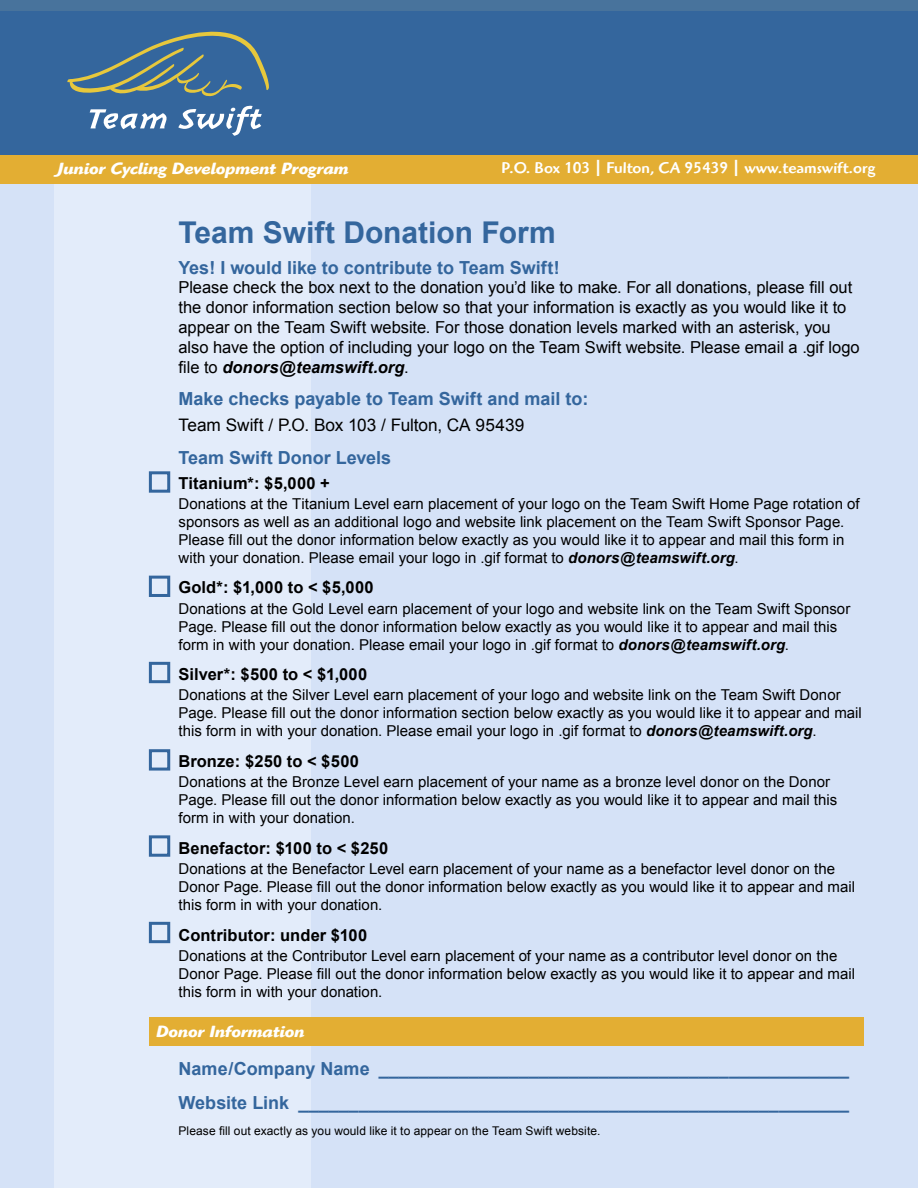
<style>
.page{position:relative;width:918px;height:1188px;background:#fff}
.page>*{position:absolute;margin:0;border:0;box-sizing:border-box;transform-origin:0 0}
.t1{font:700 30px "Arial";letter-spacing:-.005em;color:#34669d}
.Descriptive_body{font:700 18px "Arial";color:#34669d}
.Sub_Head{font:700 18px "Arial";color:#34669d}
.Sub_Head-2{font:17.25px "Arial";letter-spacing:-.005em;color:#000}
.t2{font:italic 700 16.95px "Highlander";color:#fff}
.Sub_Head-3{font:16.5px/19.8px "Arial";letter-spacing:-.005em;color:#000}
.Sub_Head-4{font:700 16.5px "Arial";letter-spacing:.005em;color:#000}
.Descriptive_body-2{font:700 16.5px "Arial";letter-spacing:.005em;color:#000}
.t3{font:500 16.2px "Highlander";color:#fff}
.Descriptive_body-3{font:15px/18px "Arial";color:#000}
.Sub_Head-5{font:12px "Arial";letter-spacing:.01em;color:#000}
.s1{font-weight:700;font-style:italic}
</style>
<div class="page">
<div style="left:0;top:154px;width:918px;height:1034px;background:#d5e2f7"></div>
<div style="left:54px;top:154px;width:256px;height:1034px;background:#e3ecfa"></div>
<div style="left:0;top:126px;width:918px;height:57px;background:#e3ae33"></div>
<div style="left:0;top:0;width:918px;height:154px;background:#34669d"></div>
<svg style="left:67px;top:31px;width:202px;height:65px"></svg>
<svg style="left:90px;top:109px;width:77px;height:20px"></svg>
<svg style="left:178px;top:106px;width:84px;height:30px"></svg>
<div style="left:0;top:0;width:918px;height:10px;background:#48739c"></div>
<div style="left:149px;top:471px;width:21px;height:22px;border:3px solid #34669d"></div>
<div style="left:149px;top:576px;width:21px;height:21px;border:3px solid #34669d"></div>
<div style="left:149px;top:662px;width:21px;height:21px;border:3px solid #34669d"></div>
<div style="left:149px;top:749px;width:21px;height:22px;border:3px solid #34669d"></div>
<div style="left:149px;top:835px;width:21px;height:22px;border:3px solid #34669d"></div>
<div style="left:149px;top:922px;width:21px;height:21px;border:3px solid #34669d"></div>
<div style="left:150px;top:1017px;width:714px;height:29px;background:#e3ae33"></div>
<p class="t2" style="left:57px;top:158px;width:293px">Junior Cycling Development Program</p>
<p class="t3" style="left:502px;top:159px;width:375px">P.O. Box 103 | Fulton, CA 95439 | www.teamswift.org</p>
<p class="t1" style="left:178px;top:216px;width:379px">Team Swift Donation Form</p>
<p class="Sub_Head" style="left:178px;top:257px;width:383px">Yes! I would like to contribute to Team Swift!</p>
<p class="Sub_Head-3" style="left:178px;top:278px;width:683px">Please check the box next to the donation you’d like to make. For all donations, please fill out the donor information section below so that your information is exactly as you would like it to appear on the Team Swift website. For those donation levels marked with an asterisk, you also have the option of including your logo on the Team Swift website. Please email a .gif logo file to <span class="s1">donors@teamswift.org</span>.</p>
<p class="Sub_Head" style="left:178px;top:389px;width:412px">Make checks payable to Team Swift and mail to:</p>
<p class="Sub_Head-2" style="left:178px;top:415px;width:347px">Team Swift / P.O. Box 103 / Fulton, CA 95439</p>
<p class="Sub_Head" style="left:178px;top:447px;width:214px">Team Swift Donor Levels</p>
<p class="Sub_Head-4" style="left:178px;top:474px;width:153px">Titanium*: $5,000 +</p>
<p class="Descriptive_body-3" style="left:178px;top:495px;width:683px">Donations at the Titanium Level earn placement of your logo on the Team Swift Home Page rotation of sponsors as well as an additional logo and website link placement on the Team Swift Sponsor Page.<br>Please fill out the donor information below exactly as you would like it to appear and mail this form in with your donation. Please email your logo in .gif format to <span class="s1">donors@teamswift.org</span>.</p>
<p class="Sub_Head-4" style="left:178px;top:578px;width:197px">Gold*: $1,000 to &lt; $5,000</p>
<p class="Descriptive_body-3" style="left:178px;top:599px;width:673px">Donations at the Gold Level earn placement of your logo and website link on the Team Swift Sponsor<br>Page. Please fill out the donor information below exactly as you would like it to appear and mail this form in with your donation. Please email your logo in .gif format to <span class="s1">donors@teamswift.org</span>.</p>
<p class="Sub_Head-4" style="left:178px;top:665px;width:190px">Silver*: $500 to &lt; $1,000</p>
<p class="Descriptive_body-3" style="left:178px;top:686px;width:685px">Donations at the Silver Level earn placement of your logo and website link on the Team Swift Donor<br>Page. Please fill out the donor information section below exactly as you would like it to appear and mail this form in with your donation. Please email your logo in .gif format to <span class="s1">donors@teamswift.org</span>.</p>
<p class="Descriptive_body-2" style="left:178px;top:752px;width:182px">Bronze: $250 to &lt; $500</p>
<p class="Descriptive_body-3" style="left:178px;top:773px;width:660px">Donations at the Bronze Level earn placement of your name as a bronze level donor on the Donor<br>Page. Please fill out the donor information below exactly as you would like it to appear and mail this form in with your donation.</p>
<p class="Sub_Head-4" style="left:178px;top:839px;width:211px">Benefactor: $100 to &lt; $250</p>
<p class="Descriptive_body-3" style="left:178px;top:860px;width:678px">Donations at the Benefactor Level earn placement of your name as a benefactor level donor on the<br>Donor Page. Please fill out the donor information below exactly as you would like it to appear and mail this form in with your donation.</p>
<p class="Sub_Head-4" style="left:178px;top:925px;width:190px">Contributor: under $100</p>
<p class="Descriptive_body-3" style="left:178px;top:946px;width:678px">Donations at the Contributor Level earn placement of your name as a contributor level donor on the<br>Donor Page. Please fill out the donor information below exactly as you would like it to appear and mail this form in with your donation.</p>
<p class="t2" style="left:156px;top:1021px;width:150px">Donor Information</p>
<p class="Descriptive_body" style="left:178px;top:1058px;width:672px">Name/Company Name _______________________________________________</p>
<p class="Descriptive_body" style="left:178px;top:1093px;width:672px">Website Link _______________________________________________________</p>
<p class="Sub_Head-5" style="left:178px;top:1124px;width:423px">Please fill out exactly as you would like it to appear on the Team Swift website.</p>
</div>
